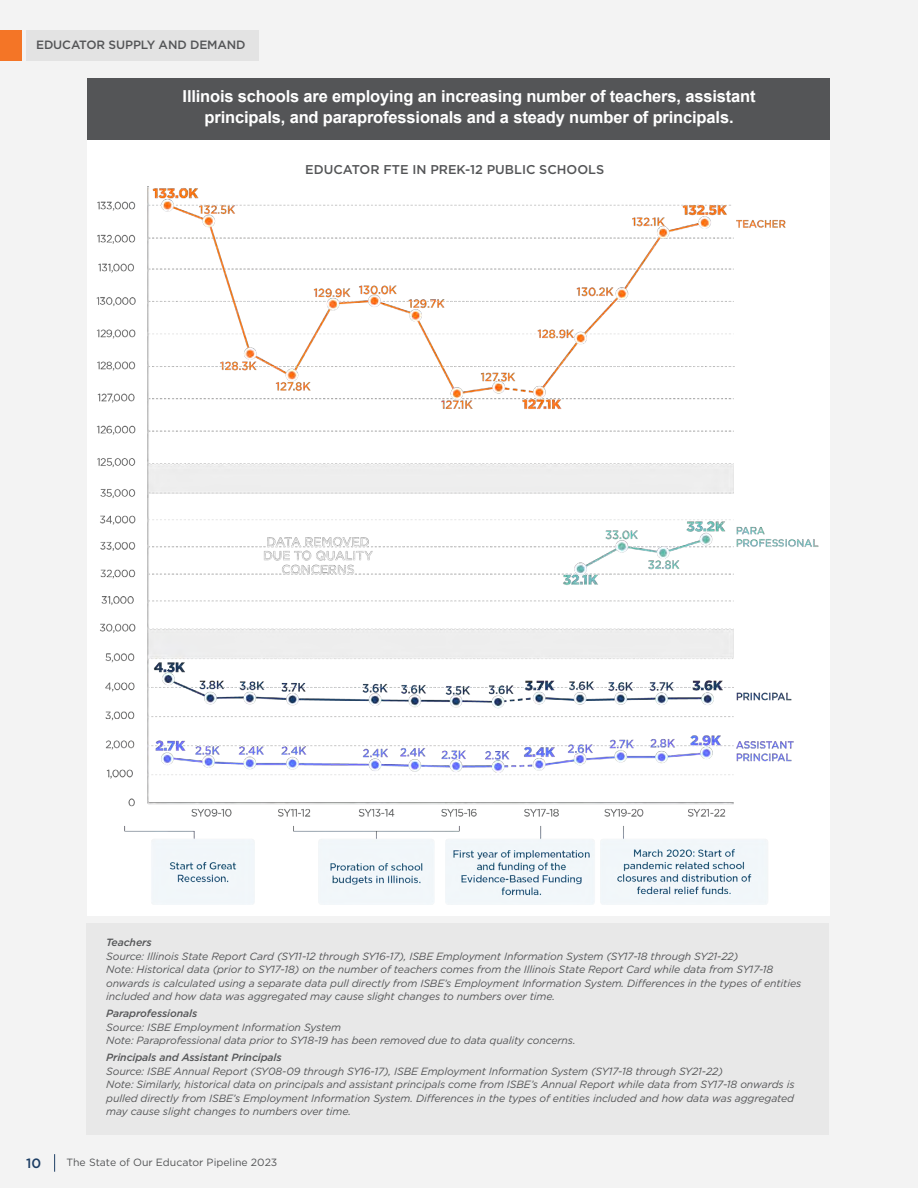
<style>
.page{position:relative;width:918px;height:1188px;background:#f3f3f3}
.page>*{position:absolute;margin:0;border:0;box-sizing:border-box;transform-origin:0 0}
.t1{font:700 16.5px/21px "Arial";letter-spacing:-.01em;color:#fff;text-align:center}
.t2{font:500 13.5px "Gotham";color:#1a3d66}
.t3{font:500 12.75px "Gotham";color:#545557}
.t4{font:500 12px "Gotham";letter-spacing:-.01em;color:#545557}
.t5{font:italic 10.5px/13.5px "Gotham";letter-spacing:-.01em;color:#545557}
.t6{font:italic 500 10.5px "Gotham";letter-spacing:-.01em;color:#545557}
.t7{font:10.5px "Gotham";color:#545557}
</style>
<div class="page">
<div style="left:26px;top:31px;width:233px;height:30px;background:#e3e3e3"></div>
<div style="left:0;top:31px;width:21px;height:30px;background:#f47526"></div>
<img style="left:87px;top:140px;width:743px;height:776px">
<div style="left:87px;top:78px;width:743px;height:62px;background:#545557"></div>
<div style="left:86px;top:923px;width:743px;height:212px;background:#e8e8e8"></div>
<p class="t4" style="left:36px;top:37px;width:211px">EDUCATOR SUPPLY AND DEMAND</p>
<h1 class="t1" style="left:183px;top:86px;width:574px">Illinois schools are employing an increasing number of teachers, assistant principals, and paraprofessionals and a steady number of principals.</h1>
<p class="t3" style="left:305px;top:161px;width:300px">EDUCATOR FTE IN PREK-12 PUBLIC SCHOOLS</p>
<p class="t6" style="left:106px;top:936px;width:47px">Teachers</p>
<p class="t5" style="left:106px;top:949px;width:697px">Source: Illinois State Report Card (SY11-12 through SY16-17), ISBE Employment Information System (SY17-18 through SY21-22)<br>Note: Historical data (prior to SY17-18) on the number of teachers comes from the Illinois State Report Card while data from SY17-18 onwards is calculated using a separate data pull directly from ISBE’s Employment Information System. Differences in the types of entities included and how data was aggregated may cause slight changes to numbers over time.</p>
<p class="t6" style="left:106px;top:1007px;width:93px">Paraprofessionals</p>
<p class="t5" style="left:106px;top:1020px;width:471px">Source: ISBE Employment Information System<br>Note: Paraprofessional data prior to SY18-19 has been removed due to data quality concerns.</p>
<p class="t6" style="left:106px;top:1051px;width:177px">Principals and Assistant Principals</p>
<p class="t5" style="left:106px;top:1064px;width:690px">Source: ISBE Annual Report (SY08-09 through SY16-17), ISBE Employment Information System (SY17-18 through SY21-22)<br>Note: Similarly, historical data on principals and assistant principals come from ISBE’s Annual Report while data from SY17-18 onwards is pulled directly from ISBE’s Employment Information System. Differences in the types of entities included and how data was aggregated may cause slight changes to numbers over time.</p>
<p class="t2" style="left:26px;top:1154px;width:17px">10</p>
<p class="t7" style="left:67px;top:1156px;width:212px">The State of Our Educator Pipeline 2023</p>
</div>
